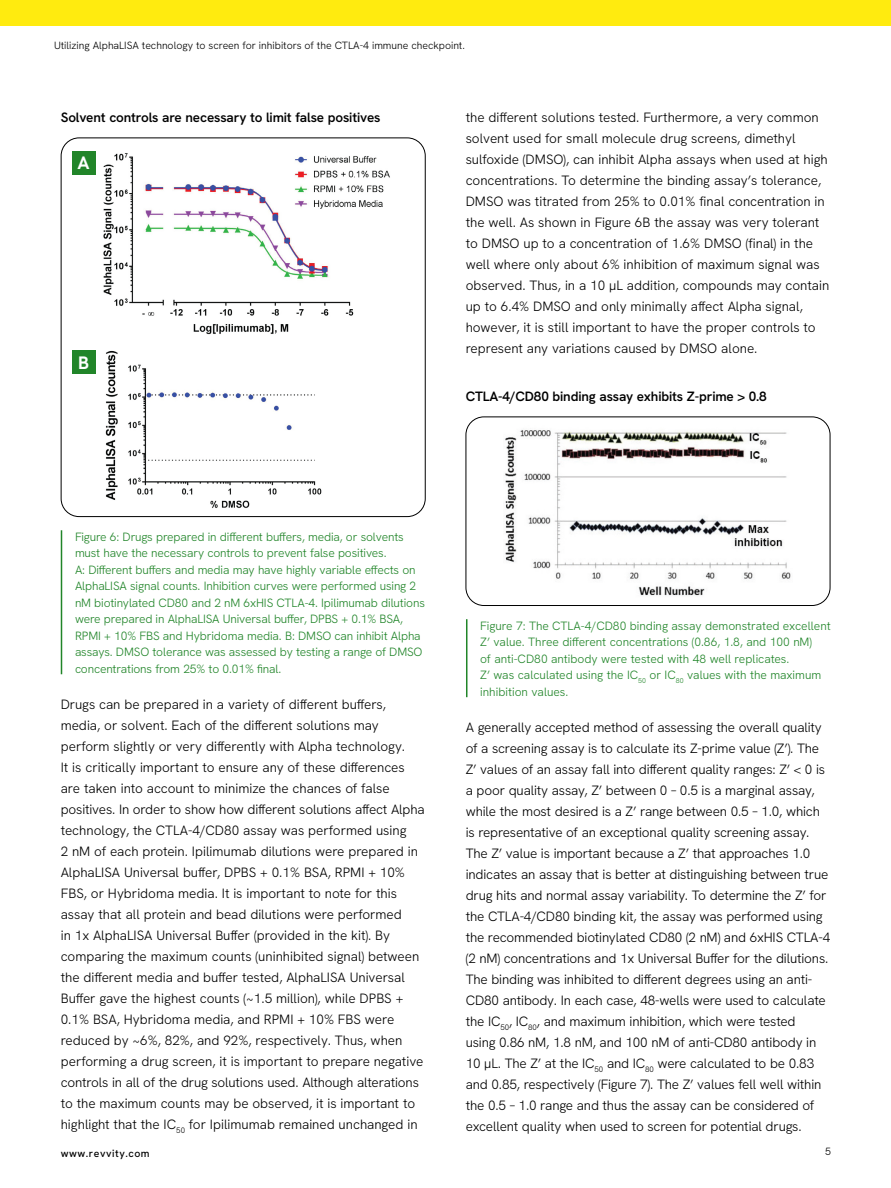
<style>
.page{position:relative;width:891px;height:1188px;background:#fff}
.page>*{position:absolute;margin:0;border:0;box-sizing:border-box;transform-origin:0 0}
.t1{font:700 18px "Hanken Grotesk";color:#fff}
.Body_Copy{font:300 13.5px/21px "Hanken Grotesk";letter-spacing:-.01em;color:#000}
.Paragraph_Title{font:600 13.5px "Hanken Grotesk";letter-spacing:-.01em;color:#000}
.Captions{font:300 12px/16.5px "Hanken Grotesk";letter-spacing:-.01em;color:#218529}
.t2{font:300 10.5px "Hanken Grotesk";color:#000}
.t3{font:500 10.5px "Hanken Grotesk";letter-spacing:.05em;color:#000}
</style>
<div class="page">
<div style="left:0;top:0;width:891px;height:26px;background:#ffeb0f"></div>
<div style="left:61px;top:138px;width:364px;height:379px;border:1px solid #000;border-radius:18px"></div>
<img style="left:103px;top:153px;width:287px;height:182px">
<hr style="left:61px;top:530px;width:1px;height:144px;background:#218529">
<div style="left:72px;top:151px;width:24px;height:24px;background:#218529"></div>
<img style="left:105px;top:350px;width:217px;height:158px">
<div style="left:72px;top:350px;width:24px;height:24px;background:#218529"></div>
<img style="left:505px;top:430px;width:286px;height:166px">
<div style="left:466px;top:417px;width:364px;height:189px;border:1px solid #000;border-radius:18px"></div>
<hr style="left:466px;top:619px;width:1px;height:78px;background:#218529">
<p class="t2" style="left:54px;top:39px;width:413px">Utilizing AlphaLISA technology to screen for inhibitors of the CTLA-4 immune checkpoint.</p>
<p class="Paragraph_Title" style="left:61px;top:108px;width:321px">Solvent controls are necessary to limit false positives</p>
<p class="t1" style="left:77px;top:152px;width:14px">A</p>
<p class="t1" style="left:78px;top:351px;width:12px">B</p>
<p class="Body_Copy" style="left:466px;top:106px;width:365px">the different solutions tested. Furthermore, a very common solvent used for small molecule drug screens, dimethyl sulfoxide (DMSO), can inhibit Alpha assays when used at high concentrations. To determine the binding assay’s tolerance, DMSO was titrated from 25% to 0.01% final concentration in the well. As shown in Figure 6B the assay was very tolerant to DMSO up to a concentration of 1.6% DMSO (final) in the well where only about 6% inhibition of maximum signal was observed. Thus, in a 10 µL addition, compounds may contain up to 6.4% DMSO and only minimally affect Alpha signal, however, it is still important to have the proper controls to represent any variations caused by DMSO alone.</p>
<p class="Paragraph_Title" style="left:466px;top:387px;width:303px">CTLA-4/CD80 binding assay exhibits Z-prime &gt; 0.8</p>
<p class="Captions" style="left:75px;top:528px;width:351px">Figure 6: Drugs prepared in different buffers, media, or solvents must have the necessary controls to prevent false positives.<br>A: Different buffers and media may have highly variable effects on AlphaLISA signal counts. Inhibition curves were performed using 2 nM biotinylated CD80 and 2 nM 6xHIS CTLA-4. Ipilimumab dilutions were prepared in AlphaLISA Universal buffer, DPBS + 0.1% BSA, RPMI + 10% FBS and Hybridoma media. B: DMSO can inhibit Alpha assays. DMSO tolerance was assessed by testing a range of DMSO concentrations from 25% to 0.01% final.</p>
<p class="Body_Copy" style="left:61px;top:693px;width:365px">Drugs can be prepared in a variety of different buffers, media, or solvent. Each of the different solutions may perform slightly or very differently with Alpha technology.<br>It is critically important to ensure any of these differences are taken into account to minimize the chances of false positives. In order to show how different solutions affect Alpha technology, the CTLA-4/CD80 assay was performed using<br>2 nM of each protein. Ipilimumab dilutions were prepared in AlphaLISA Universal buffer, DPBS + 0.1% BSA, RPMI + 10% FBS, or Hybridoma media. It is important to note for this assay that all protein and bead dilutions were performed<br>in 1x AlphaLISA Universal Buffer (provided in the kit). By comparing the maximum counts (uninhibited signal) between the different media and buffer tested, AlphaLISA Universal Buffer gave the highest counts (~1.5 million), while DPBS + 0.1% BSA, Hybridoma media, and RPMI + 10% FBS were reduced by ~6%, 82%, and 92%, respectively. Thus, when performing a drug screen, it is important to prepare negative controls in all of the drug solutions used. Although alterations to the maximum counts may be observed, it is important to highlight that the IC<sub>50</sub> for Ipilimumab remained unchanged in</p>
<p class="Captions" style="left:480px;top:617px;width:352px">Figure 7: The CTLA-4/CD80 binding assay demonstrated excellent Z’ value. Three different concentrations (0.86, 1.8, and 100 nM)<br>of anti-CD80 antibody were tested with 48 well replicates.<br>Z’ was calculated using the IC<sub>50</sub> or IC<sub>80</sub> values with the maximum inhibition values.</p>
<p class="Body_Copy" style="left:466px;top:716px;width:366px">A generally accepted method of assessing the overall quality of a screening assay is to calculate its Z-prime value (Z’). The Z’ values of an assay fall into different quality ranges: Z’ &lt; 0 is a poor quality assay, Z’ between 0 – 0.5 is a marginal assay, while the most desired is a Z’ range between 0.5 – 1.0, which is representative of an exceptional quality screening assay.<br>The Z’ value is important because a Z’ that approaches 1.0 indicates an assay that is better at distinguishing between true drug hits and normal assay variability. To determine the Z’ for the CTLA-4/CD80 binding kit, the assay was performed using the recommended biotinylated CD80 (2 nM) and 6xHIS CTLA-4 (2 nM) concentrations and 1x Universal Buffer for the dilutions.<br>The binding was inhibited to different degrees using an anti-CD80 antibody. In each case, 48-wells were used to calculate the IC<sub>50</sub>, IC<sub>80</sub>, and maximum inhibition, which were tested<br>using 0.86 nM, 1.8 nM, and 100 nM of anti-CD80 antibody in 10 µL. The Z’ at the IC<sub>50</sub> and IC<sub>80</sub> were calculated to be 0.83 and 0.85, respectively (Figure 7). The Z’ values fell well within the 0.5 – 1.0 range and thus the assay can be considered of excellent quality when used to screen for potential drugs.</p>
<p class="t3" style="left:61px;top:1147px;width:90px">www.revvity.com</p>
<p class="t2" style="left:825px;top:1145px;width:7px">5</p>
</div>
